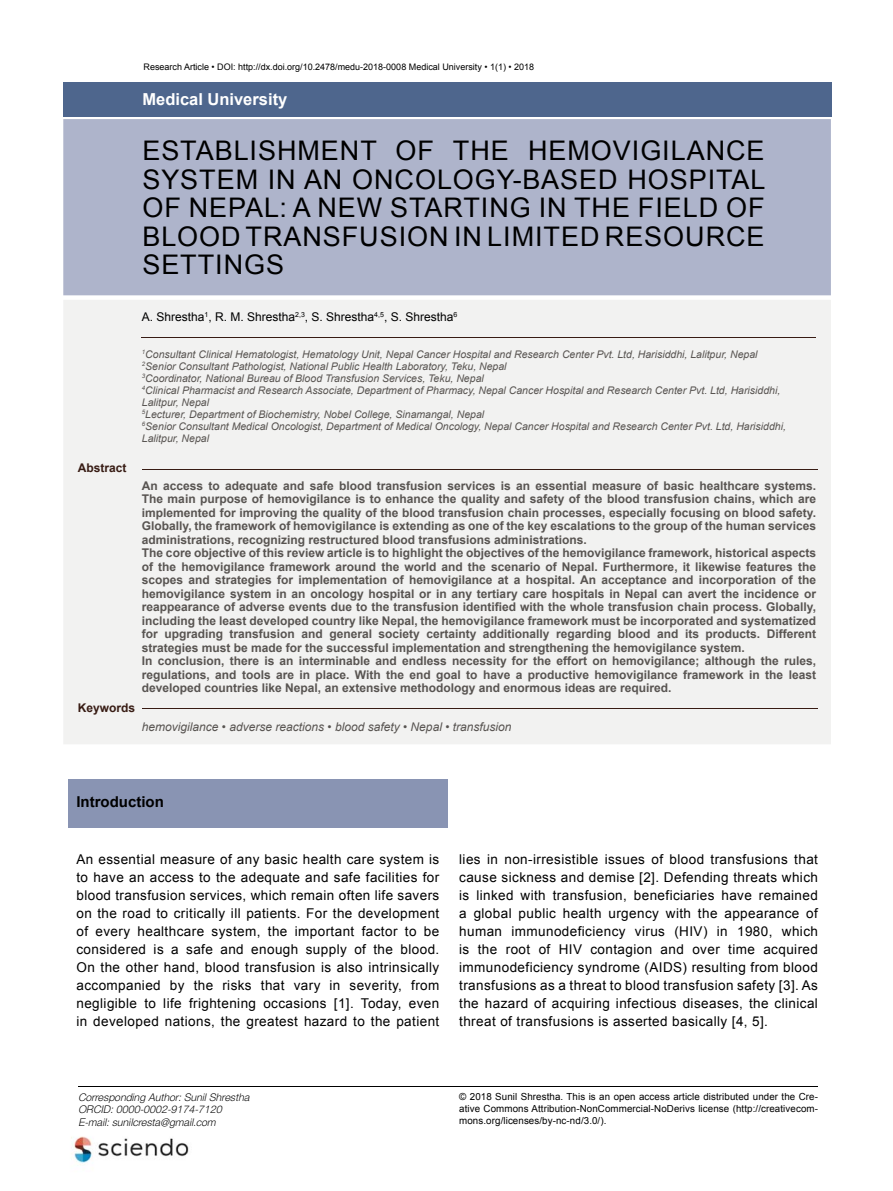
<style>
.page{position:relative;width:893px;height:1191px;background:#fff}
.page>*{position:absolute;margin:0;border:0;box-sizing:border-box;transform-origin:0 0}
.t1{font:27px/28.5px "Arial";letter-spacing:.035em;color:#000;text-align:justify}
.t2{font:700 16.5px "Arial";color:#fff}
.t3{font:700 15px "Arial";color:#000}
.t4{font:13.5px/18px "Arial";letter-spacing:.03em;color:#000;text-align:justify}
.t5{font:700 12px/13.5px "Arial";color:#585451}
.t6{font:italic 12px "Arial";color:#585451}
.t7{font:12px "Arial";color:#000}
.t8{font:700 12px "Arial";color:#381c14}
.t9{font:italic 10.5px/12px "Arial";color:#585451}
.t10{font:italic 10.5px "Switzer EFN Light";color:#000}
.t11{font:9.75px/12px "Arial";letter-spacing:.01em;color:#000;text-align:justify}
.t12{font:9px "Arial";color:#000}
</style>
<div class="page">
<div style="left:63px;top:119px;width:768px;height:176px;background:#aeb4cb"></div>
<div style="left:64px;top:300px;width:767px;height:444px;background:#f2f2f1"></div>
<hr style="left:142px;top:337px;width:674px;height:1px;background:#381c14">
<hr style="left:142px;top:469px;width:675px;height:1px;background:#381c14">
<hr style="left:142px;top:708px;width:675px;height:1px;background:#381c14">
<div style="left:63px;top:82px;width:769px;height:34px;background:#4e668d"></div>
<div style="left:68px;top:779px;width:380px;height:48px;background:#8994b3"></div>
<hr style="left:78px;top:1086px;width:740px;height:1px;background:#000">
<img style="left:71px;top:1136px;width:118px;height:27px">
<p class="t12" style="left:144px;top:61px;width:392px">Research Article • DOI: http://dx.doi.org/10.2478/medu-2018-0008 Medical University • 1(1) • 2018</p>
<h2 class="t2" style="left:142px;top:90px;width:146px">Medical University</h2>
<p class="t8" style="left:78px;top:461px;width:50px">Abstract</p>
<h1 class="t1" style="left:142px;top:136px;width:625px">ESTABLISHMENT OF THE HEMOVIGILANCE SYSTEM IN AN ONCOLOGY-BASED HOSPITAL OF NEPAL: A NEW STARTING IN THE FIELD OF BLOOD TRANSFUSION IN LIMITED RESOURCE SETTINGS</h1>
<p class="t7" style="left:142px;top:310px;width:317px">A. Shrestha<sup>1</sup>, R. M. Shrestha<sup>2,3</sup>, S. Shrestha<sup>4,5</sup>, S. Shrestha<sup>6</sup></p>
<p class="t9" style="left:142px;top:348px;width:646px"><sup>1</sup>Consultant Clinical Hematologist, Hematology Unit, Nepal Cancer Hospital and Research Center Pvt. Ltd, Harisiddhi, Lalitpur, Nepal <sup>2</sup>Senior Consultant Pathologist, National Public Health Laboratory, Teku, Nepal<br><sup>3</sup>Coordinator, National Bureau of Blood Transfusion Services, Teku, Nepal<br><sup>4</sup>Clinical Pharmacist and Research Associate, Department of Pharmacy, Nepal Cancer Hospital and Research Center Pvt. Ltd, Harisiddhi, Lalitpur, Nepal<br><sup>5</sup>Lecturer, Department of Biochemistry, Nobel College, Sinamangal, Nepal<br><sup>6</sup>Senior Consultant Medical Oncologist, Department of Medical Oncology, Nepal Cancer Hospital and Research Center Pvt. Ltd, Harisiddhi, Lalitpur, Nepal</p>
<p class="t5" style="left:142px;top:479px;width:676px">An access to adequate and safe blood transfusion services is an essential measure of basic healthcare systems.<br>The main purpose of hemovigilance is to enhance the quality and safety of the blood transfusion chains, which are implemented for improving the quality of the blood transfusion chain processes, especially focusing on blood safety.<br>Globally, the framework of hemovigilance is extending as one of the key escalations to the group of the human services administrations, recognizing restructured blood transfusions administrations.<br>The core objective of this review article is to highlight the objectives of the hemovigilance framework, historical aspects of the hemovigilance framework around the world and the scenario of Nepal. Furthermore, it likewise features the scopes and strategies for implementation of hemovigilance at a hospital. An acceptance and incorporation of the hemovigilance system in an oncology hospital or in any tertiary care hospitals in Nepal can avert the incidence or reappearance of adverse events due to the transfusion identified with the whole transfusion chain process. Globally, including the least developed country like Nepal, the hemovigilance framework must be incorporated and systematized for upgrading transfusion and general society certainty additionally regarding blood and its products. Different strategies must be made for the successful implementation and strengthening the hemovigilance system.<br>In conclusion, there is an interminable and endless necessity for the effort on hemovigilance; although the rules, regulations, and tools are in place. With the end goal to have a productive hemovigilance framework in the least developed countries like Nepal, an extensive methodology and enormous ideas are required.</p>
<p class="t8" style="left:78px;top:700px;width:59px">Keywords</p>
<p class="t6" style="left:142px;top:720px;width:371px">hemovigilance • adverse reactions • blood safety • Nepal • transfusion</p>
<p class="t3" style="left:76px;top:793px;width:89px">Introduction</p>
<p class="t4" style="left:76px;top:850px;width:364px">An essential measure of any basic health care system is to have an access to the adequate and safe facilities for blood transfusion services, which remain often life savers on the road to critically ill patients. For the development of every healthcare system, the important factor to be considered is a safe and enough supply of the blood.<br>On the other hand, blood transfusion is also intrinsically accompanied by the risks that vary in severity, from negligible to life frightening occasions [1]. Today, even in developed nations, the greatest hazard to the patient</p>
<p class="t4" style="left:459px;top:850px;width:360px">lies in non-irresistible issues of blood transfusions that cause sickness and demise [2]. Defending threats which is linked with transfusion, beneficiaries have remained a global public health urgency with the appearance of human immunodeficiency virus (HIV) in 1980, which is the root of HIV contagion and over time acquired immunodeficiency syndrome (AIDS) resulting from blood transfusions as a threat to blood transfusion safety [3]. As the hazard of acquiring infectious diseases, the clinical threat of transfusions is asserted basically [4, 5].</p>
<p class="t10" style="left:79px;top:1093px;width:173px">Corresponding Author: Sunil Shrestha</p>
<p class="t10" style="left:79px;top:1105px;width:145px">ORCID: 0000-0002-9174-7120</p>
<p class="t10" style="left:85px;top:1118px;width:5px">-</p>
<p class="t10" style="left:79px;top:1118px;width:139px">E mail: sunilcresta@gmail.com</p>
<p class="t11" style="left:459px;top:1090px;width:360px">© 2018 Sunil Shrestha. This is an open access article distributed under the Cre&shy;ative Commons Attribution-NonCommercial-NoDerivs license (http://creativecom&shy;mons.org/licenses/by-nc-nd/3.0/).</p>
</div>
